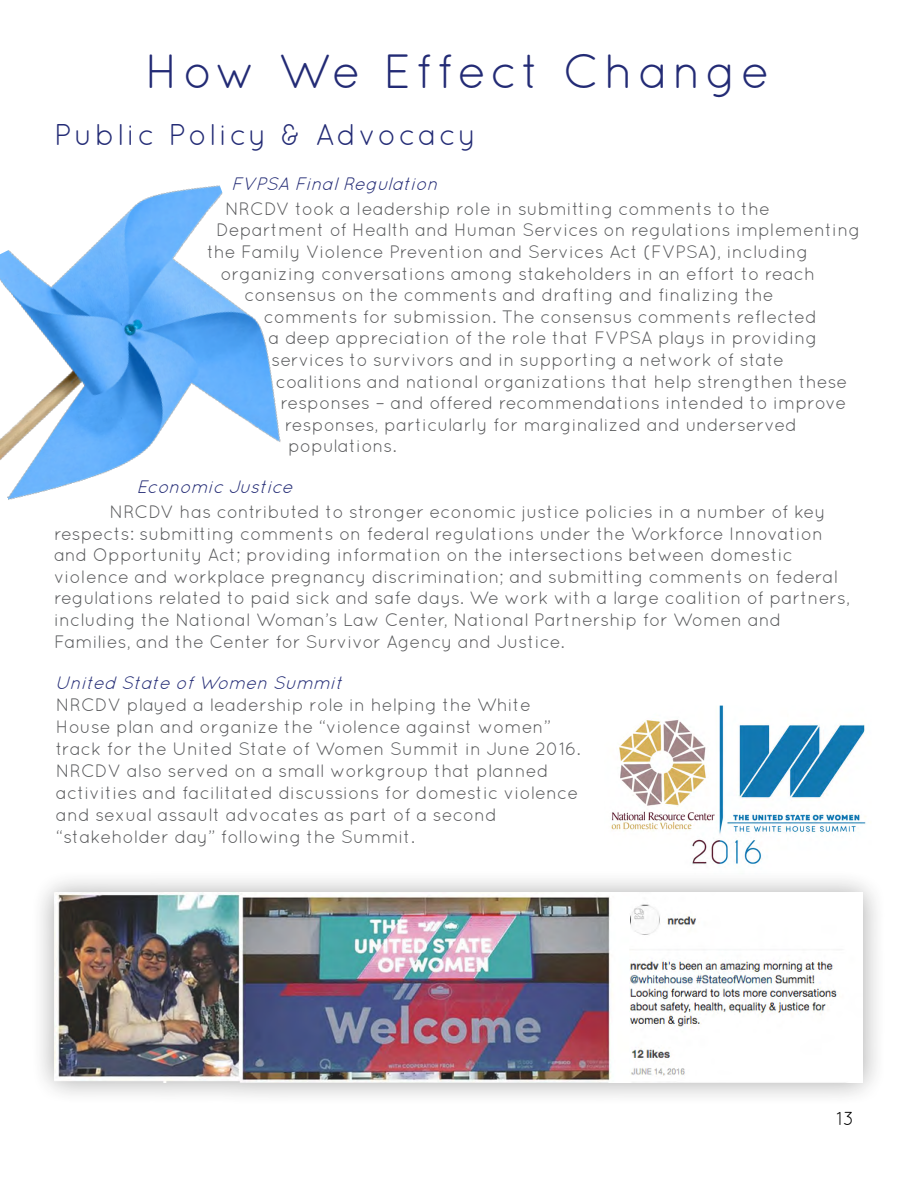
<style>
.page{position:relative;width:918px;height:1188px;background:#fff}
.page>*{position:absolute;margin:0;border:0;box-sizing:border-box;transform-origin:0 0}
.t1{font:48px "Quicksand";letter-spacing:.08em;color:#232b75}
.t2{font:30px "Quicksand";letter-spacing:.08em;color:#232b75}
.t3{font:18.75px "Quicksand";color:#000}
.t4{font:18px/21.6px "Quicksand";color:#58595b}
.t5{font:italic 18px "Quicksand";color:#232b75}
</style>
<div class="page">
<img style="left:610px;top:706px;width:256px;height:159px">
<div style="left:29px;top:868px;width:859px;height:240px;background:#000;opacity:.41"></div>
<img style="left:54px;top:893px;width:808px;height:189px">
<img style="left:0;top:185px;width:281px;height:315px">
<h1 class="t1" style="left:145px;top:43px;width:627px">How We Effect Change</h1>
<h2 class="t2" style="left:54px;top:117px;width:424px">Public Policy &amp; Advocacy</h2>
<p class="t5" style="left:231px;top:174px;width:213px">FVPSA FinalRegulation</p>
<p class="t4" style="left:225px;top:198px;width:546px">NRCDV took a leadership role in submitting comments to the</p>
<p class="t4" style="left:216px;top:219px;width:646px">Department of Health and Human Services on regulations implementing</p>
<p class="t4" style="left:207px;top:241px;width:603px">the Family Violence Prevention and Services Act (FVPSA), including</p>
<p class="t4" style="left:220px;top:262px;width:596px">organizing conversations among stakeholders in an effort to reach</p>
<p class="t4" style="left:244px;top:284px;width:531px">consensus on the comments and drafting and finalizing the</p>
<p class="t4" style="left:264px;top:306px;width:555px">comments for submission. The consensus comments reflected</p>
<p class="t4" style="left:268px;top:327px;width:550px">a deep appreciation of the role that FVPSA plays in providing</p>
<p class="t4" style="left:271px;top:349px;width:514px">services to survivors and in supporting a network of state</p>
<p class="t4" style="left:276px;top:370px;width:573px">coalitions and national organizations that help strengthen these</p>
<p class="t4" style="left:280px;top:392px;width:567px">responses – and offered recommendations intended to improve</p>
<p class="t4" style="left:285px;top:414px;width:514px">responses, particularly for marginalized and underserved</p>
<p class="t4" style="left:288px;top:435px;width:110px">populations.</p>
<p class="t5" style="left:136px;top:477px;width:163px">Economic Justice</p>
<p class="t4" style="left:54px;top:501px;width:798px;text-indent:55px">NRCDV has contributed to stronger economic justice policies in a number of key respects: submitting comments on federal regulations under the Workforce Innovation and Opportunity Act; providing information on the intersections between domestic violence and workplace pregnancy discrimination; and submitting comments on federal regulations related to paid sick and safe days. We work with a large coalition of partners, including the National Woman’s Law Center, National Partnership for Women and Families, and the Center for Survivor Agency and Justice.</p>
<p class="t5" style="left:55px;top:672px;width:294px">United State ofWomen Summit</p>
<p class="t4" style="left:56px;top:693px;width:526px;line-height:22px">NRCDV played a leadership role in helping the White House plan and organize the “violence against women” track for the United State of Women Summit in June 2016.<br>NRCDV also served on a small workgroup that planned activities and facilitated discussions for domestic violence and sexual assault advocates as part of a second “stakeholder day” following the Summit.</p>
<p class="t3" style="left:836px;top:1108px;width:19px">13</p>
</div>
